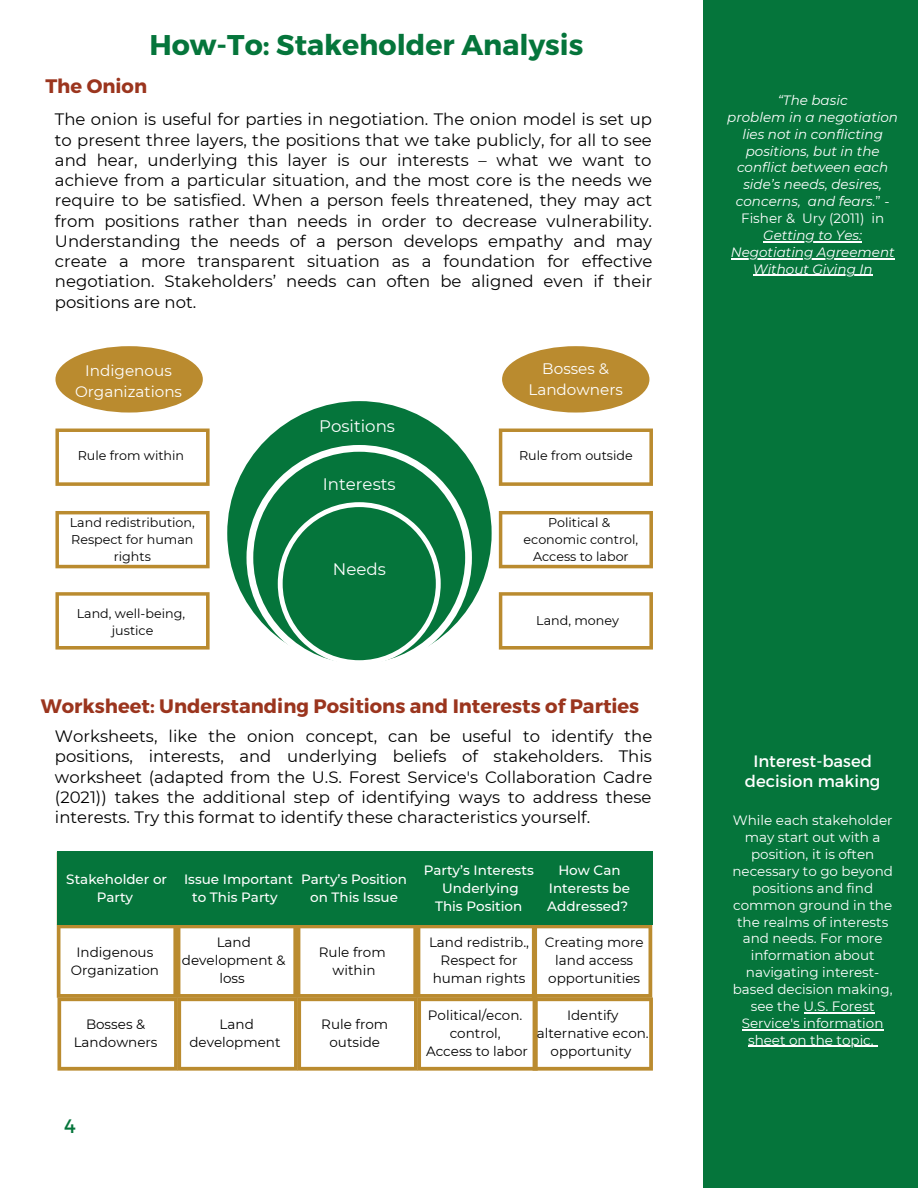
<style>
.page{position:relative;width:918px;height:1188px;background:#fff}
.page>*{position:absolute;margin:0;border:0;box-sizing:border-box;transform-origin:0 0}
.t1{font:700 28.5px "Montserrat";color:#05753b}
.t2{font:700 19.5px "Montserrat";color:#9b351e}
.t3{font:19.5px "Montserrat";color:#05753b}
.t4{font:16.65px "Montserrat";color:#fff}
.t5{font:16.5px/20.2px "Montserrat";color:#000;text-align:justify}
.t6{font:16.5px/20.2px "Montserrat";color:#fff;text-align:center}
.t7{font:15.3px/21px "Montserrat";color:#fff;text-align:center}
.t8{font:13.5px/16.8px "Montserrat";color:#fff;text-align:center}
.t9{font:13.5px/18px "Montserrat";color:#000;text-align:center}
.t10{font:italic 13.5px/16.8px "Montserrat";color:#fff;text-align:center}
.t11{font:500 13.5px/18px "Montserrat";color:#fff;text-align:center}
.t12{font:12.75px/17.1px "Montserrat";color:#000;text-align:center}
.s1{font-style:normal}
</style>
<div class="page">
<div style="left:703px;top:0;width:215px;height:1188px;background:#05753b"></div>
<div style="left:227px;top:401px;width:265px;height:264px;background:#05753b;border-radius:50%"></div>
<svg style="left:247px;top:445px;width:225px;height:193px"></svg>
<svg style="left:278px;top:502px;width:163px;height:163px"></svg>
<div style="left:502px;top:346px;width:147px;height:67px;background:#ba8b2f;border-radius:50%"></div>
<svg style="left:55px;top:429px;width:155px;height:57px"></svg>
<svg style="left:55px;top:511px;width:155px;height:57px"></svg>
<svg style="left:55px;top:592px;width:155px;height:58px"></svg>
<svg style="left:499px;top:429px;width:154px;height:57px"></svg>
<svg style="left:499px;top:511px;width:154px;height:57px"></svg>
<svg style="left:499px;top:592px;width:154px;height:58px"></svg>
<div style="left:55px;top:346px;width:148px;height:67px;background:#ba8b2f;border-radius:50%"></div>
<svg style="left:57px;top:852px;width:596px;height:219px"></svg>
<div style="left:58px;top:852px;width:595px;height:73px;background:#05753b"></div>
<hr style="left:804px;top:1012px;width:71px;height:1px;background:#fff">
<hr style="left:742px;top:1029px;width:142px;height:1px;background:#fff">
<hr style="left:748px;top:1046px;width:126px;height:1px;background:#fff">
<hr style="left:763px;top:241px;width:99px;height:1px;background:#fff">
<hr style="left:731px;top:258px;width:164px;height:1px;background:#fff">
<hr style="left:753px;top:275px;width:120px;height:1px;background:#fff">
<p class="t1" style="left:149px;top:26px;width:435px">How-To: Stakeholder Analysis</p>
<p class="t2" style="left:45px;top:73px;width:103px">The Onion</p>
<p class="t5" style="left:55px;top:109px;width:599px">The onion is useful for parties in negotiation. The onion model is set up to present three layers, the positions that we take publicly, for all to see and hear, underlying this layer is our interests – what we want to achieve from a particular situation, and the most core is the needs we require to be satisfied. When a person feels threatened, they may act from positions rather than needs in order to decrease vulnerability.<br>Understanding the needs of a person develops empathy and may create a more transparent situation as a foundation for effective negotiation. Stakeholders’ needs can often be aligned even if their positions are not.</p>
<p class="t7" style="left:75px;top:360px;width:109px">Indigenous<br>Organizations</p>
<p class="t7" style="left:528px;top:358px;width:96px">Bosses &amp;<br>Landowners</p>
<p class="t12" style="left:78px;top:446px;width:108px">Rule from within</p>
<p class="t12" style="left:70px;top:514px;width:126px">Land redistribution,<br>Respect for human rights</p>
<p class="t12" style="left:77px;top:605px;width:110px">Land, well-being,</p>
<p class="t12" style="left:112px;top:622px;width:43px">justice</p>
<p class="t4" style="left:319px;top:416px;width:77px">Positions</p>
<p class="t4" style="left:323px;top:474px;width:74px">Interests</p>
<p class="t4" style="left:333px;top:558px;width:54px">Needs</p>
<p class="t12" style="left:519px;top:446px;width:115px">Rule from outside</p>
<p class="t12" style="left:548px;top:514px;width:64px">Political &amp;</p>
<p class="t12" style="left:524px;top:531px;width:116px">economic control,</p>
<p class="t12" style="left:533px;top:548px;width:97px">Access to labor</p>
<p class="t12" style="left:536px;top:612px;width:84px">Land, money</p>
<p class="t2" style="left:41px;top:693px;width:600px">Worksheet: Understanding Positions and Interests of Parties</p>
<p class="t5" style="left:55px;top:726px;width:599px">Worksheets, like the onion concept, can be useful to identify the positions, interests, and underlying beliefs of stakeholders. This worksheet (adapted from the U.S. Forest Service's Collaboration Cadre (2021)) takes the additional step of identifying ways to address these interests. Try this format to identify these characteristics yourself.</p>
<p class="t11" style="left:66px;top:870px;width:102px">Stakeholder or<br>Party</p>
<p class="t11" style="left:184px;top:870px;width:110px">Issue Important</p>
<p class="t11" style="left:192px;top:888px;width:87px">to This Party</p>
<p class="t11" style="left:301px;top:870px;width:107px">Party’s Position</p>
<p class="t11" style="left:310px;top:888px;width:89px">on This Issue</p>
<p class="t11" style="left:424px;top:861px;width:112px">Party’s Interests</p>
<p class="t11" style="left:442px;top:879px;width:78px">Underlying</p>
<p class="t11" style="left:435px;top:897px;width:89px">This Position</p>
<p class="t11" style="left:549px;top:861px;width:83px">How Can<br>Interests be</p>
<p class="t11" style="left:547px;top:897px;width:82px">Addressed?</p>
<p class="t9" style="left:182px;top:934px;width:105px">Land development &amp; loss</p>
<p class="t9" style="left:545px;top:933px;width:100px">Creating more land access opportunities</p>
<p class="t9" style="left:429px;top:934px;width:102px">Land redistrib.,<br>Respect for human rights</p>
<p class="t9" style="left:71px;top:943px;width:90px">Indigenous<br>Organization</p>
<p class="t9" style="left:319px;top:943px;width:68px">Rule from</p>
<p class="t9" style="left:333px;top:961px;width:44px">within</p>
<p class="t9" style="left:74px;top:1016px;width:85px">Bosses &amp;<br>Landowners</p>
<p class="t9" style="left:321px;top:1016px;width:68px">Rule from outside</p>
<p class="t9" style="left:428px;top:1006px;width:96px">Political/econ. control,</p>
<p class="t9" style="left:426px;top:1042px;width:103px">Access to labor</p>
<p class="t9" style="left:189px;top:1015px;width:93px">Land development</p>
<p class="t9" style="left:537px;top:1006px;width:114px">Identify alternative econ. opportunity</p>
<p class="t3" style="left:64px;top:1113px;width:13px">4</p>
<p class="t10" style="left:778px;top:92px;width:71px">“The basic</p>
<p class="t10" style="left:727px;top:109px;width:172px">problem in a negotiation lies not in conflicting positions, but in the conflict between each side’s needs, desires, concerns, and fears.<span class="s1">” -<br>Fisher &amp; Ury (2011) in<br></span>Getting to Yes:<br>Negotiating Agreement<br>Without Giving In</p>
<p class="t6" style="left:745px;top:750px;width:137px">Interest-based decision making</p>
<p class="t8" style="left:732px;top:812px;width:162px">While each stakeholder may start out with a position, it is often necessary to go beyond positions and find common ground in the the realms of interests and needs. For more information about navigating interest&shy;based decision making, see the U.S. Forest<br>Service's information sheet on the topic.</p>
</div>
